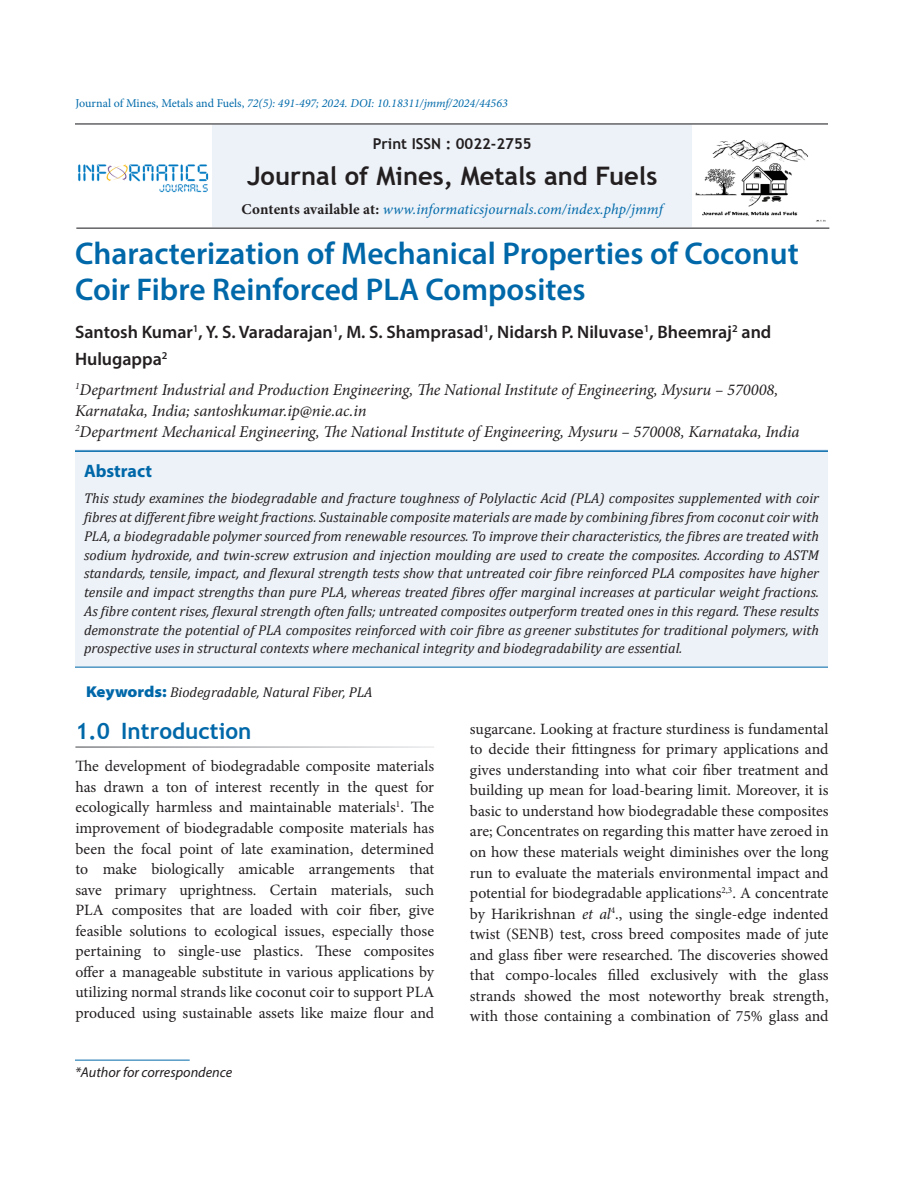
<style>
.page{position:relative;width:918px;height:1188px;background:#fff}
.page>*{position:absolute;margin:0;border:0;box-sizing:border-box;transform-origin:0 0}
.AT{font:600 31.5px/36px "Myriad Pro";color:#0068a9}
.Abs_Text1{font:700 25.5px "Trebuchet MS";color:#231f20}
.t1{font:700 22.5px "Trebuchet MS";color:#0068a9}
.Author{font:600 18px/27px "Myriad Pro";color:#231f20}
.Abs_Head{font:700 18px "Myriad Pro";color:#0068a9}
.Affiliation{font:italic 16.5px/21px "Minion Pro";letter-spacing:-.01em;color:#231f20}
.Text{font:15.75px/20.5px "Minion Pro";color:#231f20;text-align:justify}
.Abs_Text1-2{font:italic 15px "Minion Pro";color:#0069aa}
.Abs_Text1-3{font:700 15px "Trebuchet MS";color:#231f20}
.Abs_Text1-4{font:italic 14.25px/18.8px "Cambria";color:#231f20;text-align:justify}
.Keyword{font:italic 14.25px "Cambria";color:#231f20}
.Footnote1{font:italic 14.25px "Myriad Pro";color:#231f20}
.t2{font:italic 12px "Minion Pro";color:#006aaa}
.s1{font-style:normal}
.s2{font-weight:700;font-style:normal;color:#231f20}
.s3{font-family:"Myriad Pro";font-weight:900;font-style:normal;font-stretch:semi-expanded;font-size:15.75px;color:#0068a9}
.s4{font-style:italic}
</style>
<div class="page">
<div style="left:75px;top:449px;width:753px;height:218px;background:#edf2f8"></div>
<hr style="left:75px;top:667px;width:753px;height:1px;background:#0068a9">
<hr style="left:75px;top:1060px;width:115px;height:1px;background:#0068a9">
<hr style="left:75px;top:450px;width:753px;height:2px;background:#0068a9">
<div style="left:212px;top:124px;width:480px;height:103px;background:#edf2f8"></div>
<img style="left:78px;top:164px;width:131px;height:29px">
<hr style="left:75px;top:123px;width:753px;height:2px;background:#636366">
<hr style="left:76px;top:227px;width:753px;height:2px;background:#636366">
<img style="left:695px;top:140px;width:131px;height:82px">
<p class="t2" style="left:76px;top:95px;width:434px"><span class="s1">Journal of Mines, Metals and Fuels,</span> 72(5): 491-497; 2024. DOI: 10.18311/jmmf/2024/44563</p>
<p class="Abs_Text1-3" style="left:373px;top:134px;width:160px">Print ISSN : 0022-2755</p>
<p class="Abs_Text1" style="left:247px;top:160px;width:412px">Journal of Mines, Metals and Fuels</p>
<p class="Abs_Text1-2" style="left:242px;top:199px;width:423px"><span class="s2">Contents available at:</span> www.informaticsjournals.com/index.php/jmmf</p>
<p class="AT" style="left:75px;top:235px;width:725px">Characterization of Mechanical Properties of Coconut<br>Coir Fibre Reinforced PLA Composites</p>
<p class="Author" style="left:75px;top:318px;width:698px">Santosh Kumar<sup>1</sup>, Y. S. Varadarajan<sup>1</sup>, M. S. Shamprasad<sup>1</sup>, Nidarsh P. Niluvase<sup>1</sup>, Bheemraj<sup>2</sup> and<br>Hulugappa<sup>2</sup></p>
<p class="Affiliation" style="left:75px;top:379px;width:726px"><sup>1</sup>Department Industrial and Production Engineering, The National Institute of Engineering, Mysuru – 570008,<br>Karnataka, India; santoshkumar.ip@nie.ac.in<br><sup>2</sup>Department Mechanical Engineering, The National Institute of Engineering, Mysuru – 570008, Karnataka, India</p>
<p class="Abs_Head" style="left:84px;top:459px;width:70px">Abstract</p>
<p class="Abs_Text1-4" style="left:84px;top:488px;width:737px">This study examines the biodegradable and fracture toughness of Polylactic Acid (PLA) composites supplemented with coir fibres at different fibre weight fractions. Sustainable composite materials are made by combining fibres from coconut coir with PLA, a biodegradable polymer sourced from renewable resources. To improve their characteristics, the fibres are treated with sodium hydroxide, and twin-screw extrusion and injection moulding are used to create the composites. According to ASTM standards, tensile, impact, and flexural strength tests show that untreated coir fibre reinforced PLA composites have higher tensile and impact strengths than pure PLA, whereas treated fibres offer marginal increases at particular weight fractions.<br>As fibre content rises, flexural strength often falls; untreated composites outperform treated ones in this regard. These results demonstrate the potential of PLA composites reinforced with coir fibre as greener substitutes for traditional polymers, with prospective uses in structural contexts where mechanical integrity and biodegradability are essential.</p>
<p class="Keyword" style="left:86px;top:682px;width:288px"><span class="s3">Keywords:</span> Biodegradable, Natural Fiber, PLA</p>
<h1 class="t1" style="left:75px;top:717px;width:178px">1.0 Introduction</h1>
<p class="Text" style="left:75px;top:756px;width:360px">The development of biodegradable composite materials has drawn a ton of interest recently in the quest for ecologically harmless and maintainable materials<sup>1</sup>. The improvement of biodegradable composite materials has been the focal point of late examination, determined to make biologically amicable arrangements that save primary uprightness. Certain materials, such PLA composites that are loaded with coir fiber, give feasible solutions to ecological issues, especially those pertaining to single-use plastics. These composites offer a manageable substitute in various applications by utilizing normal strands like coconut coir to support PLA produced using sustainable assets like maize flour and</p>
<p class="Footnote1" style="left:75px;top:1063px;width:159px">*Author for correspondence</p>
<p class="Text" style="left:470px;top:718px;width:360px">sugarcane. Looking at fracture sturdiness is fundamental to decide their fittingness for primary applications and gives understanding into what coir fiber treatment and building up mean for load-bearing limit. Moreover, it is basic to understand how biodegradable these composites are; Concentrates on regarding this matter have zeroed in on how these materials weight diminishes over the long run to evaluate the materials environmental impact and potential for biodegradable applications<sup>2,3</sup>. A concentrate by Harikrishnan <span class="s4">et al</span><sup>4</sup>., using the single-edge indented twist (SENB) test, cross breed composites made of jute and glass fiber were researched. The discoveries showed that compo-locales filled exclusively with the glass strands showed the most noteworthy break strength, with those containing a combination of 75% glass and</p>
</div>
